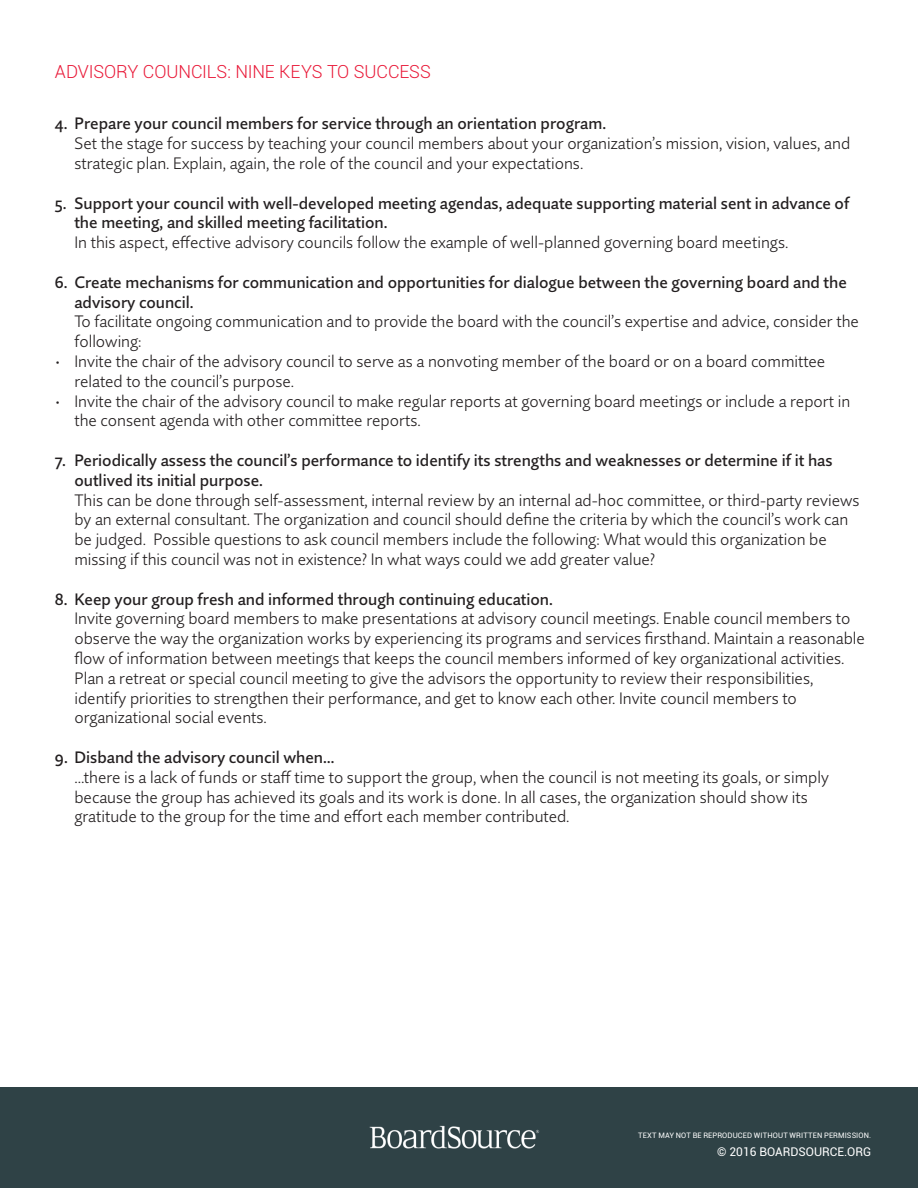
<style>
.page{position:relative;width:918px;height:1188px;background:#fff}
.page>*{position:absolute;margin:0;border:0;box-sizing:border-box;transform-origin:0 0}
.t1{font:300 18px "Roboto";letter-spacing:-.01em;color:#e91938}
.t2{font:300 16.5px/19.8px "Quire Sans Pro";color:#231f20}
.t3{font:500 16.5px/19.8px "Quire Sans Pro";color:#231f20}
.t4{font:12px "Roboto";color:#fff}
.t5{font:7.5px "Roboto";letter-spacing:.015em;color:#fff}
</style>
<div class="page">
<div style="left:0;top:1087px;width:918px;height:101px;background:#2f4246"></div>
<img style="left:369px;top:1126px;width:171px;height:23px">
<p class="t1" style="left:55px;top:59px;width:378px">ADVISORY COUNCILS: NINE KEYS TO SUCCESS</p>
<p class="t3" style="left:55px;top:114px;width:553px">4. Prepare your council members for service through an orientation program.</p>
<p class="t2" style="left:74px;top:133px;width:777px">Set the stage for success by teaching your council members about your organization’s mission, vision, values, and strategic plan. Explain, again, the role of the council and your expectations.</p>
<p class="t3" style="left:74px;top:193px;width:776px;text-indent:-20px">5. Support your council with well-developed meeting agendas, adequate supporting material sent in advance of the meeting, and skilled meeting facilitation.</p>
<p class="t2" style="left:74px;top:232px;width:716px">In this aspect, effective advisory councils follow the example of well-planned governing board meetings.</p>
<p class="t3" style="left:74px;top:272px;width:774px;text-indent:-20px">6. Create mechanisms for communication and opportunities for dialogue between the governing board and the advisory council.</p>
<p class="t2" style="left:74px;top:312px;width:786px">To facilitate ongoing communication and to provide the board with the council’s expertise and advice, consider the following:</p>
<p class="t2" style="left:74px;top:351px;width:752px;text-indent:-20px">• Invite the chair of the advisory council to serve as a nonvoting member of the board or on a board committee related to the council’s purpose.</p>
<p class="t2" style="left:74px;top:391px;width:777px;text-indent:-20px">• Invite the chair of the advisory council to make regular reports at governing board meetings or include a report in the consent agenda with other committee reports.</p>
<p class="t3" style="left:74px;top:450px;width:760px;text-indent:-20px">7. Periodically assess the council’s performance to identify its strengths and weaknesses or determine if it has outlived its initial purpose.</p>
<p class="t2" style="left:74px;top:490px;width:787px">This can be done through self-assessment, internal review by an internal ad-hoc committee, or third-party reviews by an external consultant. The organization and council should define the criteria by which the council’s work can be judged. Possible questions to ask council members include the following: What would this organization be missing if this council was not in existence? In what ways could we add greater value?</p>
<p class="t3" style="left:55px;top:589px;width:500px">8. Keep your group fresh and informed through continuing education.</p>
<p class="t2" style="left:74px;top:609px;width:792px">Invite governing board members to make presentations at advisory council meetings. Enable council members to observe the way the organization works by experiencing its programs and services firsthand. Maintain a reasonable flow of information between meetings that keeps the council members informed of key organizational activities.<br>Plan a retreat or special council meeting to give the advisors the opportunity to review their responsibilities, identify priorities to strengthen their performance, and get to know each other. Invite council members to organizational social events.</p>
<p class="t3" style="left:55px;top:747px;width:281px">9. Disband the advisory council when…</p>
<p class="t2" style="left:74px;top:767px;width:756px">…there is a lack of funds or staff time to support the group, when the council is not meeting its goals, or simply because the group has achieved its goals and its work is done. In all cases, the organization should show its gratitude to the group for the time and effort each member contributed.</p>
<p class="t5" style="left:638px;top:1131px;width:235px">TEXT MAY NOT BE REPRODUCED WITHOUT WRITTEN PERMISSION.</p>
<p class="t4" style="left:717px;top:1144px;width:156px">© 2016 BOARDSOURCE.ORG</p>
</div>
